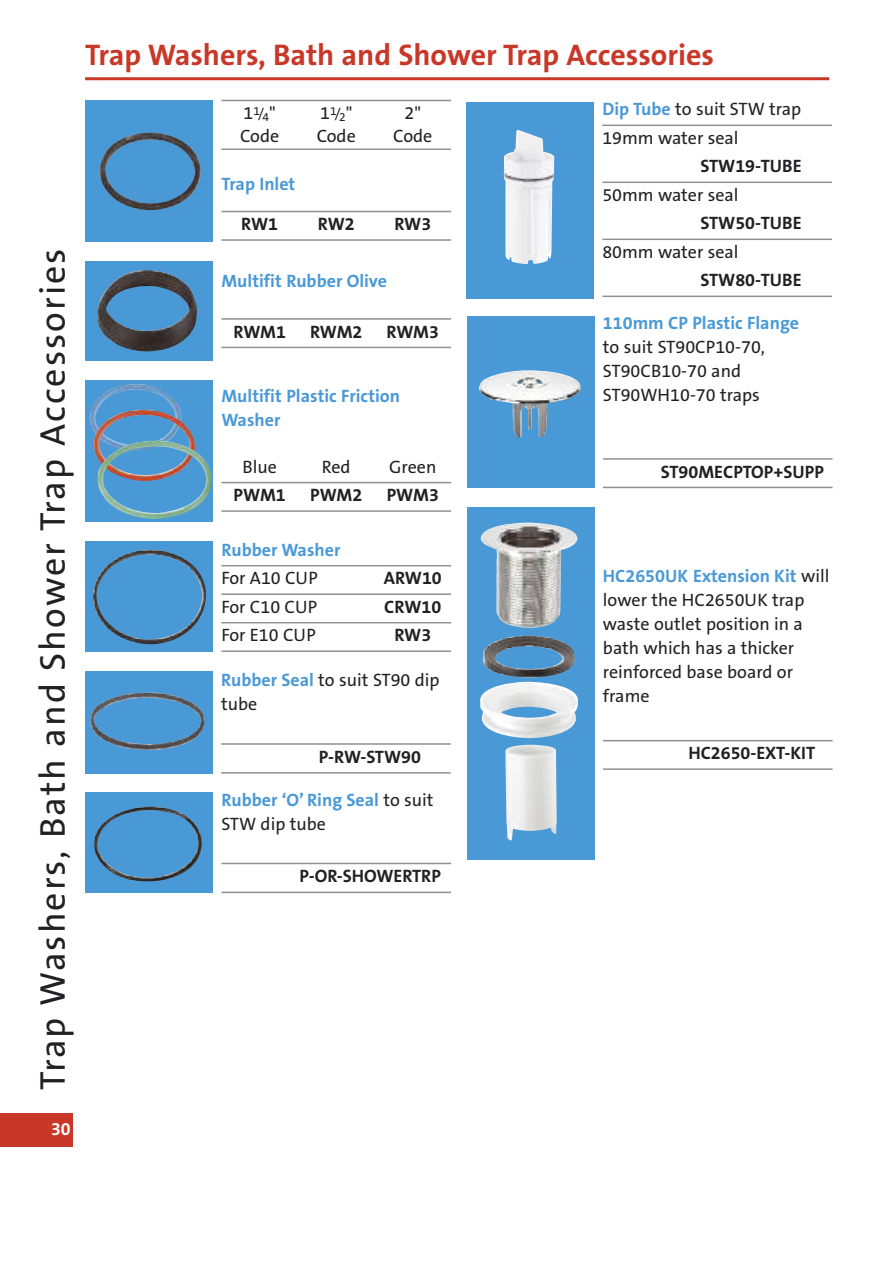
<style>
.page{position:relative;width:893px;height:1263px;background:#fff}
.page>*{position:absolute;margin:0;border:0;box-sizing:border-box;transform-origin:0 0}
.t1{font:36px "The Sans B5 Plain";letter-spacing:.055em;color:#212125}
.t2{font:700 30px "The Sans B7";color:#c83728}
.t3{font:18px/24px "The Sans B5 Plain";color:#212125}
.t4{font:700 18px/24px "The Sans B7";color:#4a99d7}
.t5{font:700 18px "The Sans B7";color:#212125}
.t6{font:700 18px "The Sans B7";color:#fff}
.s1{font-size:13.5px}
.s2{font-family:"The Sans B7";font-weight:700;color:#4a99d7}
.s3{font-family:"The Sans B5 Plain";font-weight:400;color:#212125}
</style>
<div class="page">
<div style="left:0;top:1113px;width:72px;height:34px;background:#c83728"></div>
<hr style="left:221px;top:100px;width:230px;height:1px;background:#909092">
<hr style="left:221px;top:148px;width:230px;height:2px;background:#909092">
<hr style="left:221px;top:211px;width:230px;height:1px;background:#909092">
<hr style="left:221px;top:239px;width:230px;height:2px;background:#909092">
<div style="left:85px;top:100px;width:128px;height:142px;background:#4a99d7"></div>
<img style="left:100px;top:132px;width:101px;height:79px">
<hr style="left:221px;top:482px;width:230px;height:1px;background:#909092">
<hr style="left:221px;top:510px;width:230px;height:2px;background:#909092">
<div style="left:85px;top:380px;width:128px;height:141px;background:#4a99d7"></div>
<img style="left:90px;top:384px;width:90px;height:63px">
<hr style="left:221px;top:565px;width:230px;height:1px;background:#909092">
<hr style="left:221px;top:593px;width:230px;height:2px;background:#909092">
<hr style="left:221px;top:622px;width:230px;height:1px;background:#909092">
<hr style="left:221px;top:650px;width:230px;height:2px;background:#909092">
<div style="left:85px;top:541px;width:128px;height:110px;background:#4a99d7"></div>
<img style="left:93px;top:550px;width:113px;height:94px">
<div style="left:85px;top:793px;width:128px;height:100px;background:#4a99d7"></div>
<img style="left:94px;top:806px;width:108px;height:76px">
<img style="left:94px;top:409px;width:100px;height:48px">
<img style="left:97px;top:440px;width:115px;height:79px">
<hr style="left:221px;top:318px;width:230px;height:2px;background:#909092">
<hr style="left:221px;top:347px;width:230px;height:1px;background:#909092">
<div style="left:85px;top:261px;width:128px;height:99px;background:#4a99d7"></div>
<img style="left:98px;top:270px;width:99px;height:82px">
<hr style="left:221px;top:863px;width:230px;height:1px;background:#909092">
<hr style="left:221px;top:892px;width:230px;height:1px;background:#909092">
<div style="left:85px;top:672px;width:128px;height:102px;background:#4a99d7"></div>
<img style="left:90px;top:692px;width:114px;height:59px">
<hr style="left:221px;top:743px;width:230px;height:2px;background:#909092">
<hr style="left:221px;top:772px;width:230px;height:2px;background:#909092">
<div style="left:466px;top:102px;width:128px;height:197px;background:#4a99d7"></div>
<hr style="left:602px;top:125px;width:230px;height:1px;background:#909092">
<hr style="left:602px;top:182px;width:230px;height:1px;background:#909092">
<hr style="left:602px;top:239px;width:230px;height:1px;background:#909092">
<hr style="left:602px;top:296px;width:230px;height:1px;background:#909092">
<img style="left:504px;top:130px;width:50px;height:134px">
<div style="left:467px;top:316px;width:127px;height:172px;background:#4a99d7"></div>
<img style="left:479px;top:370px;width:102px;height:68px">
<hr style="left:603px;top:458px;width:230px;height:2px;background:#909092">
<hr style="left:603px;top:487px;width:230px;height:1px;background:#909092">
<div style="left:467px;top:508px;width:127px;height:352px;background:#4a99d7"></div>
<img style="left:480px;top:523px;width:98px;height:317px">
<hr style="left:603px;top:740px;width:230px;height:1px;background:#909092">
<hr style="left:603px;top:768px;width:230px;height:2px;background:#909092">
<hr style="left:85px;top:77px;width:744px;height:3px;background:#c83728">
<h2 class="t2" style="left:85px;top:39px;width:630px">Trap Washers, Bath and Shower Trap Accessories</h2>
<h1 class="t1" style="left:34px;top:1090px;width:843px;rotate:-90deg">Trap Washers, Bath and Shower Trap Accessories</h1>
<p class="t3" style="left:244px;top:102px;width:34px">1<sup>1</sup><span class="s1">/</span><sub>4</sub>"</p>
<p class="t3" style="left:320px;top:102px;width:34px">1<sup>1</sup><span class="s1">/</span><sub>2</sub>"</p>
<p class="t3" style="left:405px;top:102px;width:18px">2"</p>
<p class="t3" style="left:240px;top:124px;width:41px">Code</p>
<p class="t3" style="left:317px;top:124px;width:41px">Code</p>
<p class="t3" style="left:393px;top:124px;width:41px">Code</p>
<p class="t4" style="left:221px;top:172px;width:75px">Trap Inlet</p>
<p class="t5" style="left:241px;top:215px;width:38px">RW1</p>
<p class="t5" style="left:318px;top:215px;width:38px">RW2</p>
<p class="t5" style="left:394px;top:215px;width:38px">RW3</p>
<p class="t4" style="left:221px;top:269px;width:167px">Multifit Rubber Olive</p>
<p class="t5" style="left:233px;top:322px;width:54px">RWM1</p>
<p class="t5" style="left:310px;top:322px;width:54px">RWM2</p>
<p class="t5" style="left:387px;top:322px;width:54px">RWM3</p>
<p class="t4" style="left:221px;top:384px;width:180px">Multifit Plastic Friction<br>Washer</p>
<p class="t3" style="left:242px;top:455px;width:36px">Blue</p>
<p class="t3" style="left:322px;top:455px;width:30px">Red</p>
<p class="t3" style="left:389px;top:455px;width:49px">Green</p>
<p class="t5" style="left:234px;top:486px;width:54px">PWM1</p>
<p class="t5" style="left:310px;top:486px;width:54px">PWM2</p>
<p class="t5" style="left:387px;top:486px;width:54px">PWM3</p>
<p class="t4" style="left:221px;top:538px;width:120px">Rubber Washer</p>
<p class="t3" style="left:221px;top:567px;width:98px">For A10 CUP</p>
<p class="t5" style="left:384px;top:569px;width:60px">ARW10</p>
<p class="t3" style="left:221px;top:595px;width:97px">For C10 CUP</p>
<p class="t5" style="left:384px;top:597px;width:59px">CRW10</p>
<p class="t3" style="left:221px;top:624px;width:96px">For E10 CUP</p>
<p class="t5" style="left:394px;top:626px;width:38px">RW3</p>
<p class="t3" style="left:221px;top:669px;width:220px"><span class="s2">Rubber Seal</span> to suit ST90 dip tube</p>
<p class="t5" style="left:319px;top:747px;width:104px">P-RW-STW90</p>
<p class="t4" style="left:221px;top:788px;width:214px">Rubber ‘O’ Ring Seal <span class="s3">to suit</span></p>
<p class="t3" style="left:221px;top:812px;width:106px">STW dip tube</p>
<p class="t5" style="left:300px;top:867px;width:143px">P-OR-SHOWERTRP</p>
<p class="t3" style="left:602px;top:96px;width:200px;line-height:28.5px"><span class="s2">Dip Tube</span> to suit STW trap<br>19mm water seal</p>
<p class="t5" style="left:701px;top:157px;width:103px">STW19-TUBE</p>
<p class="t3" style="left:602px;top:183px;width:138px">50mm water seal</p>
<p class="t5" style="left:701px;top:214px;width:103px">STW50-TUBE</p>
<p class="t3" style="left:602px;top:240px;width:138px">80mm water seal</p>
<p class="t5" style="left:701px;top:271px;width:103px">STW80-TUBE</p>
<p class="t4" style="left:603px;top:311px;width:197px">110mm CP Plastic Flange</p>
<p class="t3" style="left:603px;top:335px;width:164px">to suit ST90CP10-70,<br>ST90CB10-70 and<br>ST90WH10-70 traps</p>
<p class="t5" style="left:661px;top:462px;width:165px">ST90MECPTOP+SUPP</p>
<p class="t4" style="left:603px;top:565px;width:228px">HC2650UK Extension Kit <span class="s3">will</span></p>
<p class="t3" style="left:603px;top:589px;width:203px">lower the HC2650UK trap waste outlet position in a bath which has a thicker reinforced base board or frame</p>
<p class="t5" style="left:688px;top:744px;width:128px">HC2650-EXT-KIT</p>
<p class="t6" style="left:51px;top:1119px;width:21px">30</p>
</div>
